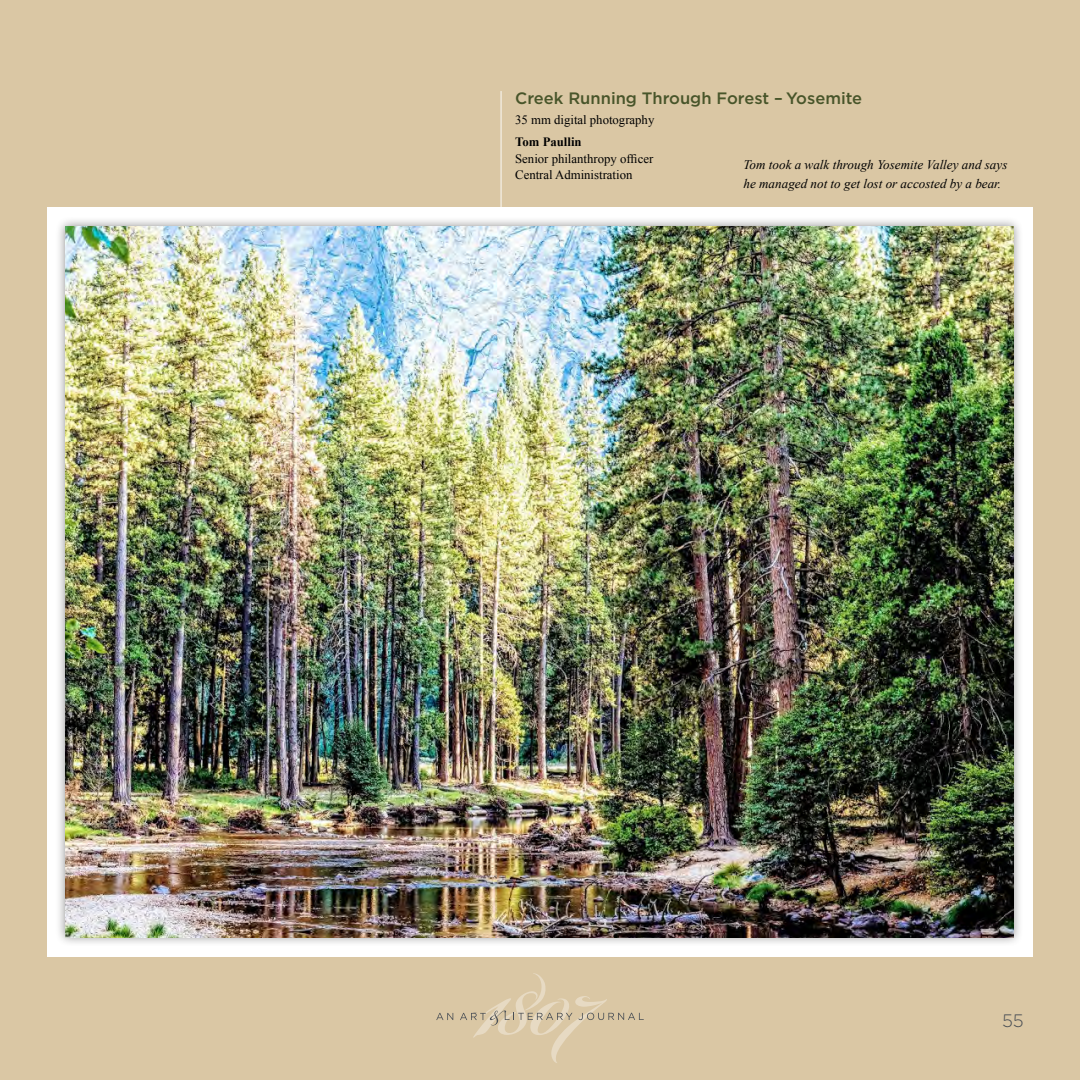
<style>
.page{position:relative;width:1080px;height:1080px;background:#dac7a4}
.page>*{position:absolute;margin:0;border:0;box-sizing:border-box;transform-origin:0 0}
.t1{font:300 18px "Gotham";color:#4a4f55}
.TITLE_of_art{font:500 16.5px "Gotham";color:#48552a}
.Italic{font:italic 13.2px/19.5px "Times New Roman";color:#000}
.t2{font:12.75px "Times New Roman";color:#000}
.NAME_of_artist{font:700 12.75px "Times New Roman";color:#000}
</style>
<div class="page">
<hr style="left:500px;top:91px;width:2px;height:177px;background:#fff">
<div style="left:47px;top:207px;width:986px;height:750px;background:#fff"></div>
<div style="left:55px;top:216px;width:969px;height:731px;background:#000;opacity:.44"></div>
<img style="left:65px;top:227px;width:949px;height:710px">
<svg style="left:436px;top:1013px;width:17px;height:7px"></svg>
<svg style="left:460px;top:973px;width:184px;height:90px"></svg>
<h3 class="TITLE_of_art" style="left:515px;top:88px;width:349px">Creek Running Through Forest – Yosemite</h3>
<p class="t2" style="left:515px;top:111px;width:141px">35 mm digital photography</p>
<p class="NAME_of_artist" style="left:515px;top:133px;width:68px">Tom Paullin</p>
<p class="t2" style="left:515px;top:150px;width:140px">Senior philanthropy officer</p>
<p class="t2" style="left:515px;top:167px;width:119px">Central Administration</p>
<p class="Italic" style="left:744px;top:154px;width:265px">Tom took a walk through Yosemite Valley and says he managed not to get lost or accosted by a bear.</p>
<p class="t1" style="left:1002px;top:1009px;width:23px">55</p>
</div>
